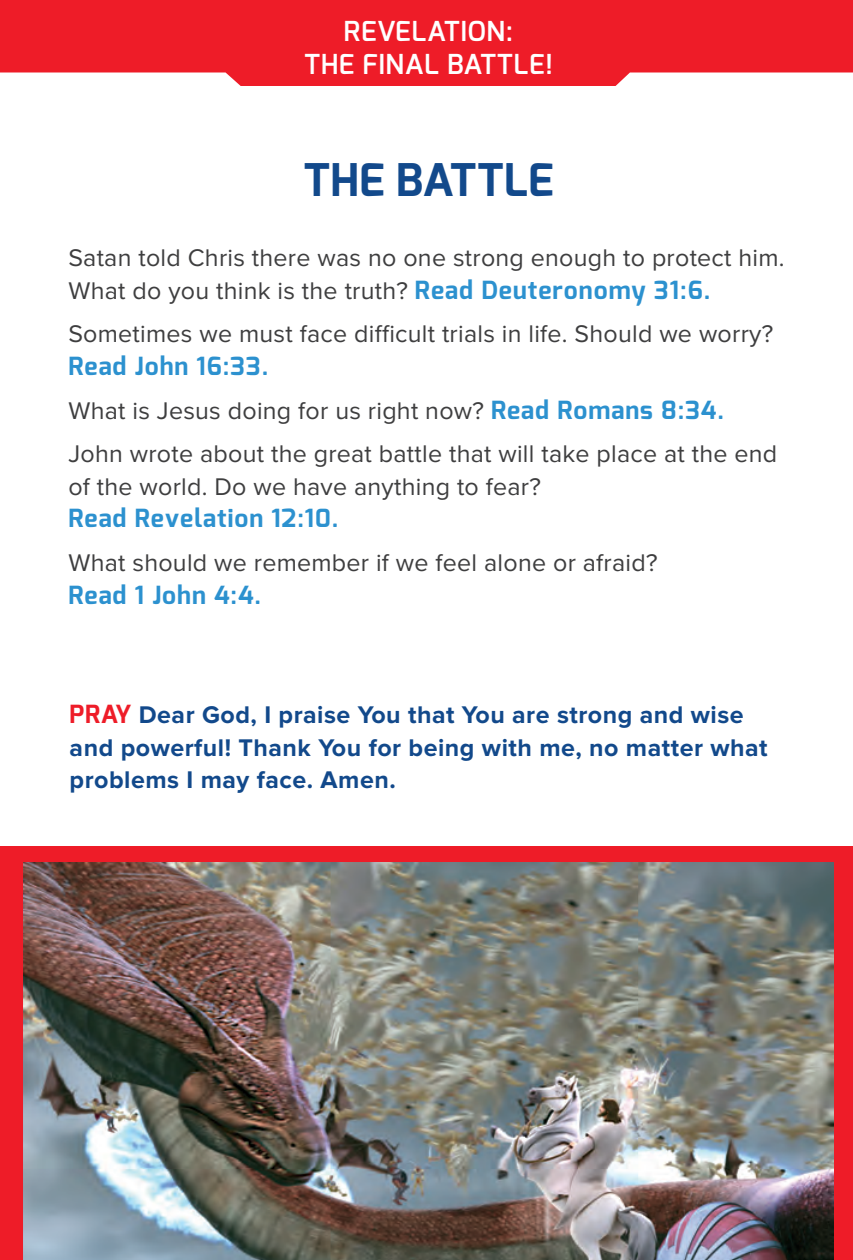
<style>
.page{position:relative;width:853px;height:1260px;background:#fff}
.page>*{position:absolute;margin:0;border:0;box-sizing:border-box;transform-origin:0 0}
.t1{font:700 45px "Exo";color:#12498b}
.t2{font:600 27.5px/33px "Exo";letter-spacing:.02em;color:#fff;text-align:center}
.t3{font:25px/32.5px "Proxima Nova";letter-spacing:.01em;color:#3e3e3f}
.t4{font:700 25px/32.5px "Proxima Nova";letter-spacing:.02em;color:#12498b}
.t5{font:700 25px "Exo";letter-spacing:.04em;color:#2c91cf}
.s1{font-family:"Exo";font-weight:700;color:#2c91cf}
.s2{font-family:"Exo";color:#ee1c28}
</style>
<div class="page">
<div style="left:0;top:846px;width:853px;height:414px;background:#ee1c28"></div>
<img style="left:23px;top:862px;width:810px;height:398px">
<svg style="left:0;top:0;width:853px;height:86px;background:#ef2f3a"></svg>
<p class="t2" style="left:304px;top:14px;width:250px">REVELATION:<br>THE FINAL BATTLE!</p>
<h1 class="t1" style="left:303px;top:151px;width:252px">THE BATTLE</h1>
<p class="t3" style="left:68px;top:242px;width:718px">Satan told Chris there was no one strong enough to protect him.<br>What do you think is the truth? <span class="s1">Read Deuteronomy 31:6.</span></p>
<p class="t3" style="left:68px;top:318px;width:706px">Sometimes we must face difficult trials in life. Should we worry?</p>
<p class="t5" style="left:68px;top:350px;width:201px">Read John 16:33.</p>
<p class="t3" style="left:68px;top:389px;width:710px;line-height:43.8px">What is Jesus doing for us right now? <span class="s1">Read Romans 8:34.<br></span>John wrote about the great battle that will take place at the end</p>
<p class="t3" style="left:68px;top:471px;width:474px">of the world. Do we have anything to fear?</p>
<p class="t5" style="left:68px;top:502px;width:272px">Read Revelation 12:10.</p>
<p class="t3" style="left:68px;top:547px;width:591px">What should we remember if we feel alone or afraid?</p>
<p class="t5" style="left:68px;top:578px;width:194px">Read 1 John 4:4.</p>
<p class="t4" style="left:70px;top:699px;width:699px"><span class="s2">PRAY</span> Dear God, I praise You that You are strong and wise and powerful! Thank You for being with me, no matter what problems I may face. Amen.</p>
</div>
